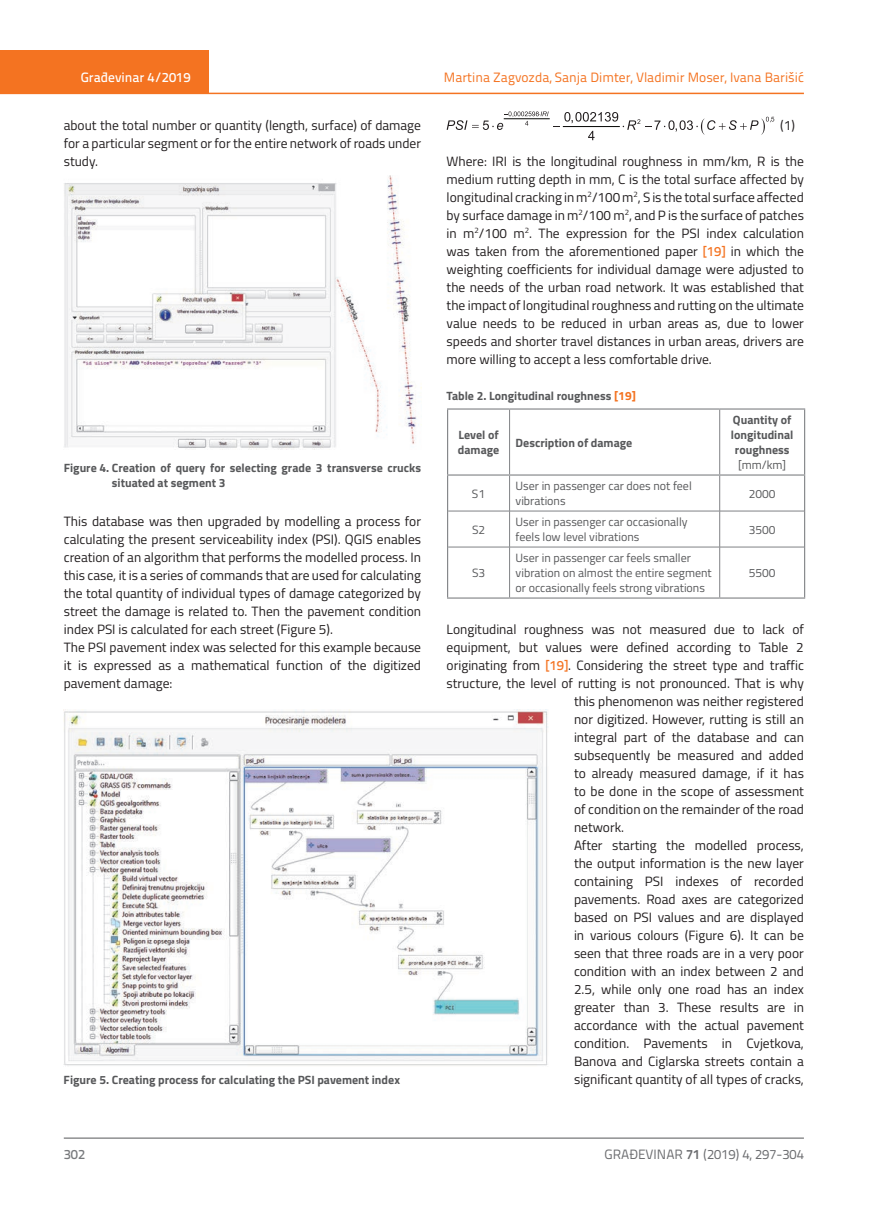
<style>
.page{position:relative;width:872px;height:1212px;background:#fff}
.page>*{position:absolute;margin:0;border:0;box-sizing:border-box;transform-origin:0 0}
.t1{font:13.5px/18px "Titillium";color:#231f20;text-align:justify}
.t2{font:13.5px "Titillium Text 22 L";color:#f47321}
.t3{font:13.5px "Titillium Text 22 L";color:#6c6d70}
.t4{font:500 13.5px "Titillium Text 22 L";color:#fff}
.t5{font:500 13.5px "Titillium Text 22 L";color:#787a7d}
.t6{font:700 12px/15px "Titillium";color:#57585a}
.t7{font:12px/15px "Titillium";color:#57585a}
.s1{font-family:"Titillium Text 22 L";font-weight:500;color:#f47321}
.s2{color:#f47321}
.s3{font-weight:700}
</style>
<div class="page">
<div style="left:0;top:50px;width:208px;height:44px;background:#f47321"></div>
<hr style="left:0;top:93px;width:804px;height:1px;background:#f47321">
<hr style="left:64px;top:1138px;width:740px;height:1px;background:#57585a">
<svg style="left:446px;top:111px;width:328px;height:29px"></svg>
<img style="left:64px;top:175px;width:357px;height:275px">
<img style="left:64px;top:709px;width:484px;height:357px">
<hr style="left:509px;top:410px;width:1px;height:64px;background:#808285">
<hr style="left:719px;top:410px;width:1px;height:64px;background:#808285">
<hr style="left:509px;top:476px;width:1px;height:35px;background:#808285">
<hr style="left:719px;top:476px;width:1px;height:35px;background:#808285">
<hr style="left:448px;top:511px;width:61px;height:1px;background:#808285">
<hr style="left:509px;top:511px;width:210px;height:1px;background:#808285">
<hr style="left:509px;top:511px;width:1px;height:36px;background:#808285">
<hr style="left:719px;top:511px;width:85px;height:1px;background:#808285">
<hr style="left:719px;top:511px;width:1px;height:36px;background:#808285">
<hr style="left:448px;top:547px;width:61px;height:1px;background:#808285">
<hr style="left:509px;top:547px;width:210px;height:1px;background:#808285">
<hr style="left:509px;top:547px;width:1px;height:50px;background:#808285">
<hr style="left:719px;top:547px;width:85px;height:1px;background:#808285">
<hr style="left:719px;top:547px;width:1px;height:50px;background:#808285">
<hr style="left:447px;top:476px;width:1px;height:35px;background:#808285">
<hr style="left:804px;top:476px;width:1px;height:35px;background:#808285">
<hr style="left:447px;top:511px;width:1px;height:36px;background:#808285">
<hr style="left:804px;top:511px;width:1px;height:36px;background:#808285">
<hr style="left:447px;top:547px;width:1px;height:50px;background:#808285">
<hr style="left:804px;top:547px;width:1px;height:50px;background:#808285">
<hr style="left:447px;top:597px;width:62px;height:2px;background:#808285">
<hr style="left:509px;top:597px;width:210px;height:2px;background:#808285">
<hr style="left:719px;top:597px;width:86px;height:2px;background:#808285">
<hr style="left:447px;top:408px;width:62px;height:2px;background:#808285">
<hr style="left:447px;top:410px;width:1px;height:64px;background:#808285">
<hr style="left:509px;top:408px;width:210px;height:2px;background:#808285">
<hr style="left:719px;top:408px;width:86px;height:2px;background:#808285">
<hr style="left:804px;top:410px;width:1px;height:64px;background:#808285">
<hr style="left:447px;top:474px;width:62px;height:2px;background:#808285">
<hr style="left:509px;top:474px;width:210px;height:2px;background:#808285">
<hr style="left:719px;top:474px;width:86px;height:2px;background:#808285">
<p class="t4" style="left:81px;top:67px;width:111px">Građevinar 4/2019</p>
<p class="t1" style="left:64px;top:115px;width:359px">about the total number or quantity (length, surface) of damage for a particular segment or for the entire network of roads under study.</p>
<p class="t6" style="left:112px;top:459px;width:311px;text-indent:-48px">Figure 4. Creation of query for selecting grade 3 transverse crucks situated at segment 3</p>
<p class="t1" style="left:64px;top:511px;width:359px;text-align:left">This database was then upgraded by modelling a process for calculating the present serviceability index (PSI). QGIS enables creation of an algorithm that performs the modelled process. In this case, it is a series of commands that are used for calculating the total quantity of individual types of damage categorized by street the damage is related to. Then the pavement condition index PSI is calculated for each street (Figure 5).<br>The PSI pavement index was selected for this example because it is expressed as a mathematical function of the digitized pavement damage:</p>
<p class="t2" style="left:444px;top:68px;width:361px">Martina Zagvozda, Sanja Dimter, Vladimir Moser, Ivana Barišić</p>
<p class="t1" style="left:780px;top:115px;width:16px">(1)</p>
<p class="t1" style="left:446px;top:151px;width:359px">Where: IRI is the longitudinal roughness in mm/km, R is the medium rutting depth in mm, C is the total surface affected by longitudinal cracking in m<sup>2</sup>/100 m<sup>2</sup>, S is the total surface affected by surface damage in m<sup>2</sup>/100 m<sup>2</sup>, and P is the surface of patches in m<sup>2</sup>/100 m<sup>2</sup>. The expression for the PSI index calculation was taken from the aforementioned paper <span class="s1">[19]</span> in which the weighting coefficients for individual damage were adjusted to the needs of the urban road network. It was established that the impact of longitudinal roughness and rutting on the ultimate value needs to be reduced in urban areas as, due to lower speeds and shorter travel distances in urban areas, drivers are more willing to accept a less comfortable drive.</p>
<p class="t6" style="left:446px;top:387px;width:191px">Table 2. Longitudinal roughness <span class="s2">[19]</span></p>
<p class="t6" style="left:458px;top:427px;width:43px">Level of damage</p>
<p class="t6" style="left:515px;top:434px;width:118px">Description of damage</p>
<p class="t6" style="left:731px;top:412px;width:64px;text-align:center">Quantity of longitudinal roughness</p>
<p class="t7" style="left:738px;top:457px;width:50px">[mm/km]</p>
<p class="t7" style="left:472px;top:485px;width:15px">S1</p>
<p class="t7" style="left:515px;top:478px;width:178px">User in passenger car does not feel vibrations</p>
<p class="t7" style="left:748px;top:485px;width:28px">2000</p>
<p class="t7" style="left:472px;top:521px;width:15px">S2</p>
<p class="t7" style="left:515px;top:514px;width:173px">User in passenger car occasionally feels low level vibrations</p>
<p class="t7" style="left:748px;top:521px;width:28px">3500</p>
<p class="t7" style="left:472px;top:565px;width:15px">S3</p>
<p class="t7" style="left:515px;top:550px;width:198px">User in passenger car feels smaller vibration on almost the entire segment or occasionally feels strong vibrations</p>
<p class="t7" style="left:748px;top:565px;width:28px">5500</p>
<p class="t1" style="left:446px;top:620px;width:359px">Longitudinal roughness was not measured due to lack of</p>
<p class="t1" style="left:446px;top:638px;width:359px">equipment, but values were defined according to Table 2</p>
<p class="t1" style="left:446px;top:656px;width:359px">originating from <span class="s1">[19]</span>. Considering the street type and traffic</p>
<p class="t1" style="left:446px;top:674px;width:359px">structure, the level of rutting is not pronounced. That is why</p>
<p class="t1" style="left:574px;top:692px;width:231px">this phenomenon was neither registered</p>
<p class="t1" style="left:574px;top:710px;width:231px">nor digitized. However, rutting is still an</p>
<p class="t1" style="left:574px;top:728px;width:231px">integral part of the database and can</p>
<p class="t1" style="left:574px;top:746px;width:231px">subsequently be measured and added</p>
<p class="t1" style="left:574px;top:764px;width:231px">to already measured damage, if it has</p>
<p class="t1" style="left:574px;top:782px;width:231px">to be done in the scope of assessment</p>
<p class="t1" style="left:574px;top:800px;width:231px">of condition on the remainder of the road</p>
<p class="t1" style="left:574px;top:818px;width:52px">network.</p>
<p class="t1" style="left:574px;top:836px;width:231px">After starting the modelled process,</p>
<p class="t1" style="left:574px;top:854px;width:231px">the output information is the new layer</p>
<p class="t1" style="left:574px;top:872px;width:231px">containing PSI indexes of recorded</p>
<p class="t1" style="left:574px;top:890px;width:231px">pavements. Road axes are categorized</p>
<p class="t1" style="left:574px;top:908px;width:231px">based on PSI values and are displayed</p>
<p class="t1" style="left:574px;top:926px;width:231px">in various colours (Figure 6). It can be</p>
<p class="t1" style="left:574px;top:944px;width:231px">seen that three roads are in a very poor</p>
<p class="t1" style="left:574px;top:962px;width:231px">condition with an index between 2 and</p>
<p class="t1" style="left:574px;top:980px;width:231px">2.5, while only one road has an index</p>
<p class="t1" style="left:574px;top:998px;width:231px">greater than 3. These results are in</p>
<p class="t1" style="left:574px;top:1016px;width:231px">accordance with the actual pavement</p>
<p class="t1" style="left:574px;top:1034px;width:231px">condition. Pavements in Cvjetkova,</p>
<p class="t1" style="left:574px;top:1052px;width:231px">Banova and Ciglarska streets contain a</p>
<p class="t6" style="left:64px;top:1072px;width:338px">Figure 5. Creating process for calculating the PSI pavement index</p>
<p class="t1" style="left:574px;top:1070px;width:231px">significant quantity of all types of cracks,</p>
<p class="t5" style="left:64px;top:1144px;width:23px">302</p>
<p class="t3" style="left:604px;top:1144px;width:201px">GRAĐEVINAR <span class="s3">71</span> (2019) 4, 297-304</p>
</div>
